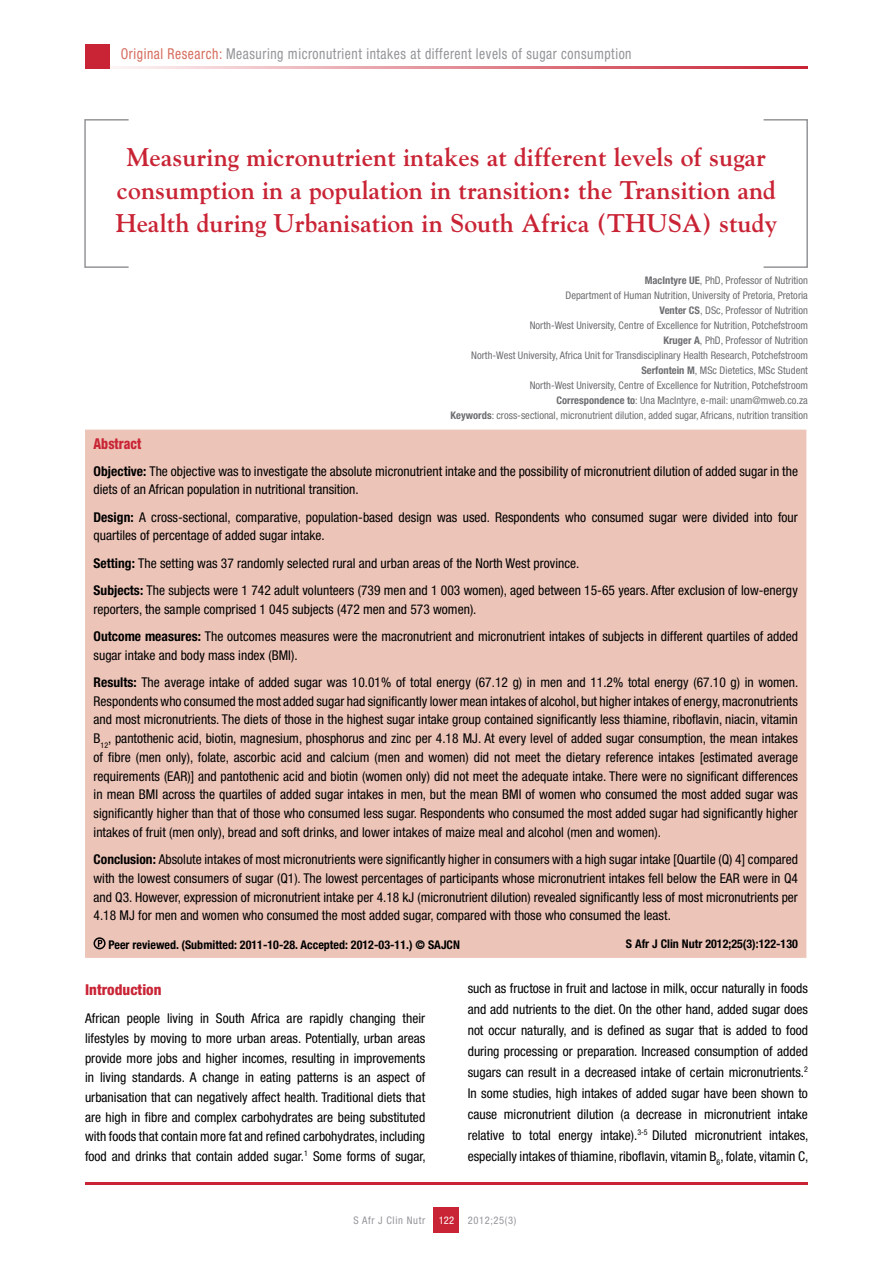
<style>
.page{position:relative;width:893px;height:1263px;background:#fff}
.page>*{position:absolute;margin:0;border:0;box-sizing:border-box;transform-origin:0 0}
.t1{font:700 25.5px/33px "Goudy";color:#c92435;text-align:center}
.t2{font:condensed 15px "Helvetica Neue LT Std";letter-spacing:.04em;color:#939598;scale:.91 1}
.t3{font:800 condensed 15px "Helvetica Neue LT Std";color:#c92435}
.t4{font:800 condensed 15px "Helvetica Neue LT Std";color:#c92435;scale:.9 1}
.t5{font:condensed 13.5px/18.8px "Helvetica Neue LT Std";color:#000}
.t6{font:700 condensed 12px "Helvetica Neue LT Std";color:#000}
.t7{font:condensed 10.5px/15px "Helvetica Neue LT Std";color:#6d6e71;text-align:right}
.t8{font:condensed 10.5px "Helvetica Neue LT Std";letter-spacing:.06em;color:#939598}
.t9{font:condensed 10.5px "Helvetica Neue LT Std";color:#fff}
.s1{color:#d66d5e}
.s2{font-weight:700}
</style>
<div class="page">
<div style="left:434px;top:1208px;width:25px;height:25px;background:#c92435"></div>
<hr style="left:85px;top:1182px;width:723px;height:2px;background:#c92435">
<hr style="left:85px;top:66px;width:723px;height:2px;background:#c92435">
<div style="left:763px;top:119px;width:45px;height:149px;border:2px solid #939598"></div>
<div style="left:84px;top:119px;width:45px;height:149px;border:2px solid #939598"></div>
<div style="left:85px;top:44px;width:24px;height:24px;background:#c92435"></div>
<div style="left:85px;top:430px;width:721px;height:528px;background:#edc4b8"></div>
<div style="left:94px;top:937px;width:12px;height:12px;border:2px solid #000;border-radius:50%"></div>
<svg style="left:98px;top:940px;width:4px;height:7px"></svg>
<p class="t2" style="left:121px;top:45px;width:563px"><span class="s1">Original Research:</span> Measuring micronutrient intakes at different levels of sugar consumption</p>
<h1 class="t1" style="left:116px;top:140px;width:663px">Measuring micronutrient intakes at different levels of sugar consumption in a population in transition: the Transition and<br>Health during Urbanisation in South Africa (THUSA) study</h1>
<p class="t7" style="left:450px;top:272px;width:359px"><span class="s2">MacIntyre UE</span>, PhD, Professor of Nutrition<br>Department of Human Nutrition, University of Pretoria, Pretoria<br><span class="s2">Venter CS</span>, DSc, Professor of Nutrition<br>North-West University, Centre of Excellence for Nutrition, Potchefstroom<br><span class="s2">Kruger A</span>, PhD, Professor of Nutrition<br>North-West University, Africa Unit for Transdisciplinary Health Research, Potchefstroom <span class="s2">Serfontein M</span>, MSc Dietetics, MSc Student<br>North-West University, Centre of Excellence for Nutrition, Potchefstroom<br><span class="s2">Correspondence to</span>: Una MacIntyre, e-mail: unam@mweb.co.za<br><span class="s2">Keywords</span>: cross-sectional, micronutrient dilution, added sugar, Africans, nutrition transition</p>
<p class="t4" style="left:94px;top:434px;width:55px">Abstract</p>
<p class="t5" style="left:94px;top:461px;width:706px"><span class="s2">Objective:</span> The objective was to investigate the absolute micronutrient intake and the possibility of micronutrient dilution of added sugar in the diets of an African population in nutritional transition.</p>
<p class="t5" style="left:94px;top:507px;width:706px"><span class="s2">Design:</span> A cross-sectional, comparative, population-based design was used. Respondents who consumed sugar were divided into four quartiles of percentage of added sugar intake.</p>
<p class="t5" style="left:94px;top:549px;width:706px;line-height:27.3px"><span class="s2">Setting:</span> The setting was 37 randomly selected rural and urban areas of the North West province.<br><span class="s2">Subjects:</span> The subjects were 1 742 adult volunteers (739 men and 1 003 women), aged between 15-65 years. After exclusion of low-energy</p>
<p class="t5" style="left:94px;top:595px;width:706px;line-height:27.3px">reporters, the sample comprised 1 045 subjects (472 men and 573 women).<br><span class="s2">Outcome measures:</span> The outcomes measures were the macronutrient and micronutrient intakes of subjects in different quartiles of added</p>
<p class="t5" style="left:94px;top:641px;width:706px;line-height:27.3px">sugar intake and body mass index (BMI).<br><span class="s2">Results:</span> The average intake of added sugar was 10.01% of total energy (67.12 g) in men and 11.2% total energy (67.10 g) in women.</p>
<p class="t5" style="left:94px;top:691px;width:706px;text-align:justify">Respondents who consumed the most added sugar had significantly lower mean intakes of alcohol, but higher intakes of energy, macronutrients and most micronutrients. The diets of those in the highest sugar intake group contained significantly less thiamine, riboflavin, niacin, vitamin B<sub>12</sub>, pantothenic acid, biotin, magnesium, phosphorus and zinc per 4.18 MJ. At every level of added sugar consumption, the mean intakes of fibre (men only), folate, ascorbic acid and calcium (men and women) did not meet the dietary reference intakes [estimated average requirements (EAR)] and pantothenic acid and biotin (women only) did not meet the adequate intake. There were no significant differences in mean BMI across the quartiles of added sugar intakes in men, but the mean BMI of women who consumed the most added sugar was significantly higher than that of those who consumed less sugar. Respondents who consumed the most added sugar had significantly higher intakes of fruit (men only), bread and soft drinks, and lower intakes of maize meal and alcohol (men and women).</p>
<p class="t5" style="left:94px;top:850px;width:706px;text-align:justify"><span class="s2">Conclusion:</span> Absolute intakes of most micronutrients were significantly higher in consumers with a high sugar intake [Quartile (Q) 4] compared with the lowest consumers of sugar (Q1). The lowest percentages of participants whose micronutrient intakes fell below the EAR were in Q4 and Q3. However, expression of micronutrient intake per 4.18 kJ (micronutrient dilution) revealed significantly less of most micronutrients per 4.18 MJ for men and women who consumed the most added sugar, compared with those who consumed the least.</p>
<p class="t6" style="left:109px;top:938px;width:353px">Peer reviewed. (Submitted: 2011-10-28. Accepted: 2012-03-11.) © SAJCN</p>
<p class="t6" style="left:626px;top:936px;width:174px">S Afr J Clin Nutr 2012;25(3):122-130</p>
<p class="t3" style="left:85px;top:980px;width:78px">Introduction</p>
<p class="t5" style="left:85px;top:1008px;width:342px;line-height:19.6px;text-align:justify">African people living in South Africa are rapidly changing their lifestyles by moving to more urban areas. Potentially, urban areas provide more jobs and higher incomes, resulting in improvements in living standards. A change in eating patterns is an aspect of urbanisation that can negatively affect health. Traditional diets that are high in fibre and complex carbohydrates are being substituted with foods that contain more fat and refined carbohydrates, including food and drinks that contain added sugar.<sup>1</sup> Some forms of sugar,</p>
<p class="t5" style="left:468px;top:978px;width:342px;line-height:21px;text-align:justify">such as fructose in fruit and lactose in milk, occur naturally in foods and add nutrients to the diet. On the other hand, added sugar does not occur naturally, and is defined as sugar that is added to food during processing or preparation. Increased consumption of added sugars can result in a decreased intake of certain micronutrients.<sup>2<br></sup>In some studies, high intakes of added sugar have been shown to cause micronutrient dilution (a decrease in micronutrient intake relative to total energy intake).<sup>3-5</sup> Diluted micronutrient intakes, especially intakes of thiamine, riboflavin, vitamin B<sub>6</sub>, folate, vitamin C,</p>
<p class="t8" style="left:354px;top:1214px;width:73px">S Afr J Clin Nutr</p>
<p class="t8" style="left:468px;top:1214px;width:50px">2012;25(3)</p>
<p class="t9" style="left:439px;top:1214px;width:17px">122</p>
</div>
